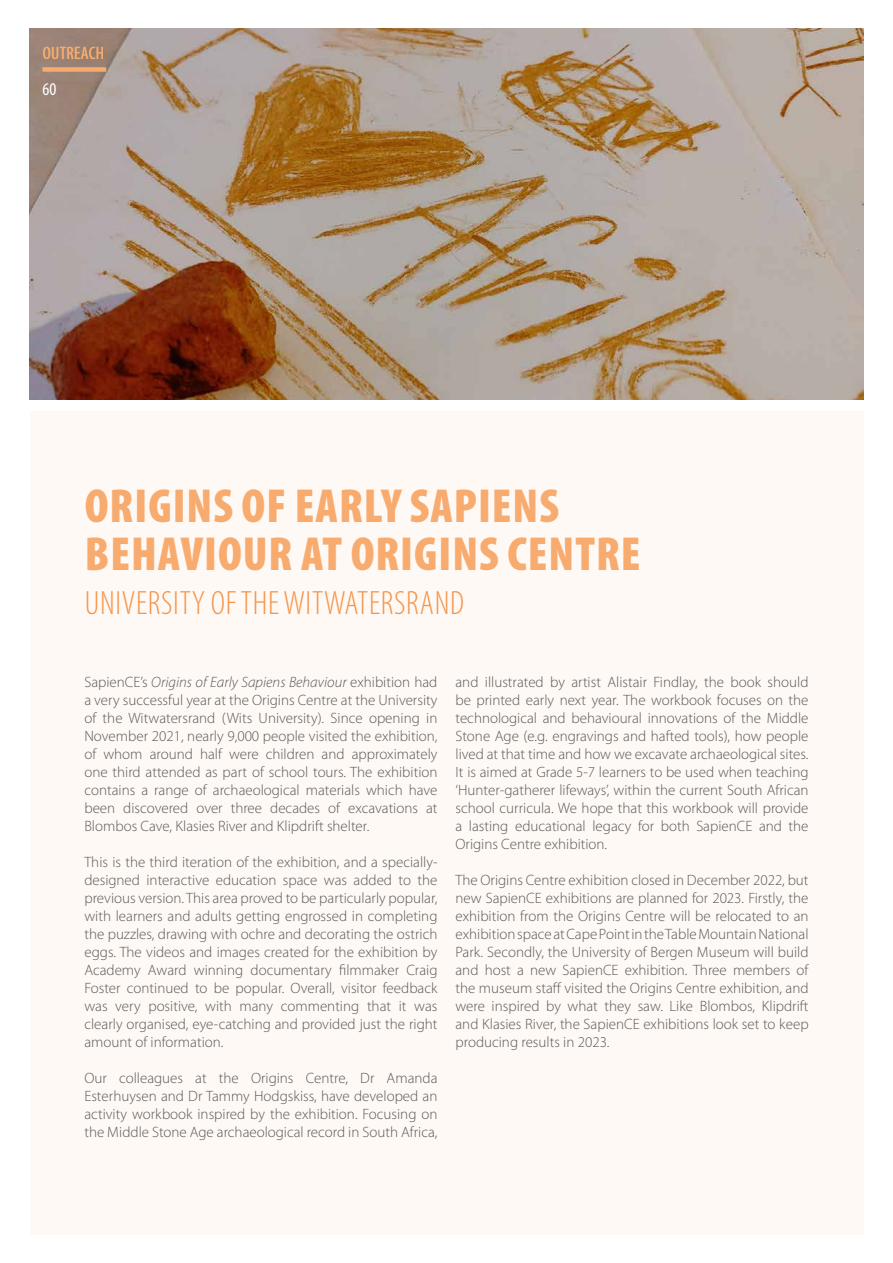
<style>
.page{position:relative;width:893px;height:1263px;background:#fff}
.page>*{position:absolute;margin:0;border:0;box-sizing:border-box;transform-origin:0 0}
.t1{font:900 condensed 48px/48px "Myriad Pro";letter-spacing:.02em;color:#f7ab6f}
.t2{font:300 condensed 33.9px "Myriad Pro";letter-spacing:.02em;color:#f4954c}
.t3{font:condensed 18px "Myriad Pro";letter-spacing:.02em;color:#f7ab6f}
.t4{font:condensed 18px "Myriad Pro";color:#fff}
.t5{font:300 15px/18px "Myriad Pro";color:#575756;text-align:justify}
.s1{font-style:italic}
</style>
<div class="page">
<div style="left:30px;top:411px;width:833px;height:823px;background:#fff9f5"></div>
<img style="left:30px;top:29px;width:833px;height:371px">
<div style="left:43px;top:67px;width:63px;height:5px;background:#f7ab6f"></div>
<p class="t3" style="left:43px;top:42px;width:63px">OUTREACH</p>
<p class="t4" style="left:43px;top:79px;width:15px">60</p>
<h1 class="t1" style="left:85px;top:481px;width:557px">ORIGINS OF EARLY SAPIENS<br>BEHAVIOUR AT ORIGINS CENTRE</h1>
<h1 class="t2" style="left:85px;top:583px;width:381px">UNIVERSITY OF THE WITWATERSRAND</h1>
<p class="t5" style="left:84px;top:673px;width:355px">SapienCE’s <span class="s1">Origins of Early Sapiens Behaviour</span> exhibition had a very successful year at the Origins Centre at the University of the Witwatersrand (Wits University). Since opening in November 2021, nearly 9,000 people visited the exhibition, of whom around half were children and approximately one third attended as part of school tours. The exhibition contains a range of archaeological materials which have been discovered over three decades of excavations at Blombos Cave, Klasies River and Klipdrift shelter.</p>
<p class="t5" style="left:84px;top:853px;width:355px">This is the third iteration of the exhibition, and a specially&shy;designed interactive education space was added to the previous version. This area proved to be particularly popular, with learners and adults getting engrossed in completing the puzzles, drawing with ochre and decorating the ostrich eggs. The videos and images created for the exhibition by Academy Award winning documentary flmmaker Craig Foster continued to be popular. Overall, visitor feedback was very positive, with many commenting that it was clearly organised, eye-catching and provided just the right amount of information.</p>
<p class="t5" style="left:84px;top:1069px;width:355px">Our colleagues at the Origins Centre, Dr Amanda Esterhuysen and Dr Tammy Hodgskiss, have developed an activity workbook inspired by the exhibition. Focusing on the Middle Stone Age archaeological record in South Africa,</p>
<p class="t5" style="left:455px;top:673px;width:355px">and illustrated by artist Alistair Findlay, the book should be printed early next year. The workbook focuses on the technological and behavioural innovations of the Middle Stone Age (e.g. engravings and hafted tools), how people lived at that time and how we excavate archaeological sites.<br>It is aimed at Grade 5-7 learners to be used when teaching ‘Hunter-gatherer lifeways’, within the current South African school curricula. We hope that this workbook will provide a lasting educational legacy for both SapienCE and the Origins Centre exhibition.</p>
<p class="t5" style="left:455px;top:871px;width:355px">The Origins Centre exhibition closed in December 2022, but new SapienCE exhibitions are planned for 2023. Firstly, the exhibition from the Origins Centre will be relocated to an exhibition space at Cape Point in theTable Mountain National Park. Secondly, the University of Bergen Museum will build and host a new SapienCE exhibition. Three members of the museum staf visited the Origins Centre exhibition, and were inspired by what they saw. Like Blombos, Klipdrift and Klasies River, the SapienCE exhibitions look set to keep producing results in 2023.</p>
</div>
